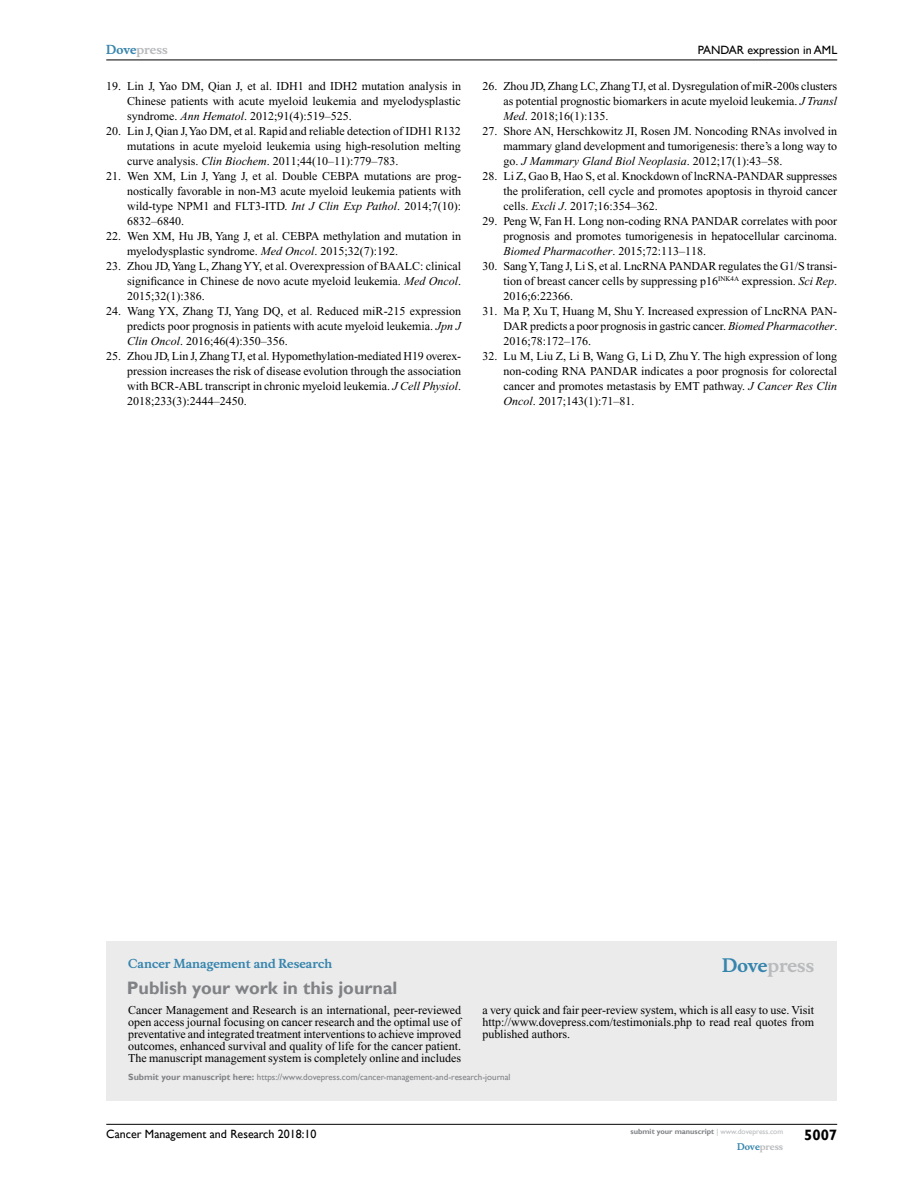
<style>
.page{position:relative;width:918px;height:1188px;background:#fff}
.page>*{position:absolute;margin:0;border:0;box-sizing:border-box;transform-origin:0 0}
.t1{font:700 18px "Gill Sans";color:#808285}
.t2{font:700 18px "Musee";color:#b8babc}
.t3{font:700 15px "Gill Sans";color:#000}
.t4{font:12px/15px "Times New Roman";color:#000;text-align:justify}
.t5{font:12px "Gill Sans";color:#000}
.t6{font:700 12px "Musee";color:#3785ad}
.t7{font:700 12px "Musee";color:#b8babc}
.t8{font:9px "Gill Sans";color:#808285}
.t9{font:700 9px "Musee";color:#b8babc}
.t10{font:700 7.5px "Gill Sans";color:#808285}
.s1{color:#3785ad}
.s2{font-style:italic}
.s3{font-weight:700}
.s4{font-weight:400;color:#b8babc}
</style>
<div class="page">
<div style="left:106px;top:941px;width:731px;height:159px;background:#ebebec"></div>
<hr style="left:106px;top:1124px;width:731px;height:1px;background:#000">
<hr style="left:106px;top:60px;width:731px;height:1px;background:#000">
<p class="t7" style="left:106px;top:43px;width:63px"><span class="s1">Dove</span>press</p>
<p class="t4" style="left:127px;top:79px;width:335px;text-indent:-21px">19. Lin J, Yao DM, Qian J, et al. IDH1 and IDH2 mutation analysis in Chinese patients with acute myeloid leukemia and myelodysplastic syndrome. <span class="s2">Ann Hematol</span>. 2012;91(4):519–525.</p>
<p class="t4" style="left:127px;top:124px;width:335px;text-indent:-21px">20. Lin J, Qian J, Yao DM, et al. Rapid and reliable detection of IDH1 R132 mutations in acute myeloid leukemia using high-resolution melting curve analysis. <span class="s2">Clin Biochem</span>. 2011;44(10–11):779–783.</p>
<p class="t4" style="left:127px;top:169px;width:336px;text-indent:-21px">21. Wen XM, Lin J, Yang J, et al. Double CEBPA mutations are prog&shy;nostically favorable in non-M3 acute myeloid leukemia patients with wild-type NPM1 and FLT3-ITD. <span class="s2">Int J Clin Exp Pathol</span>. 2014;7(10):<br>6832–6840.</p>
<p class="t4" style="left:127px;top:229px;width:335px;text-indent:-21px">22. Wen XM, Hu JB, Yang J, et al. CEBPA methylation and mutation in myelodysplastic syndrome. <span class="s2">Med Oncol</span>. 2015;32(7):192.</p>
<p class="t4" style="left:127px;top:259px;width:335px;text-indent:-21px">23. Zhou JD, Yang L, Zhang YY, et al. Overexpression of BAALC: clinical significance in Chinese de novo acute myeloid leukemia. <span class="s2">Med Oncol</span>.<br>2015;32(1):386.</p>
<p class="t4" style="left:127px;top:304px;width:335px;text-indent:-21px">24. Wang YX, Zhang TJ, Yang DQ, et al. Reduced miR-215 expression predicts poor prognosis in patients with acute myeloid leukemia. <span class="s2">Jpn J Clin Oncol</span>. 2016;46(4):350–356.</p>
<p class="t4" style="left:127px;top:349px;width:335px;text-indent:-21px">25. Zhou JD, Lin J, Zhang TJ, et al. Hypomethylation-mediated H19 overex&shy;pression increases the risk of disease evolution through the association with BCR-ABL transcript in chronic myeloid leukemia. <span class="s2">J Cell Physiol</span>.<br>2018;233(3):2444–2450.</p>
<p class="t5" style="left:698px;top:43px;width:140px">PAN DAR expression in AML</p>
<p class="t4" style="left:503px;top:79px;width:335px;text-indent:-21px">26. Zhou JD, Zhang LC, Zhang TJ, et al. Dysregulation of miR-200s clusters as potential prognostic biomarkers in acute myeloid leukemia. <span class="s2">J Transl Med</span>. 2018;16(1):135.</p>
<p class="t4" style="left:503px;top:124px;width:335px;text-indent:-21px">27. Shore AN, Herschkowitz JI, Rosen JM. Noncoding RNAs involved in mammary gland development and tumorigenesis: there’s a long way to go. <span class="s2">J Mammary Gland Biol Neoplasia</span>. 2012;17(1):43–58.</p>
<p class="t4" style="left:503px;top:169px;width:335px;text-indent:-21px">28. Li Z, Gao B, Hao S, et al. Knockdown of lncRNA-PANDAR suppresses the proliferation, cell cycle and promotes apoptosis in thyroid cancer cells. <span class="s2">Excli J</span>. 2017;16:354–362.</p>
<p class="t4" style="left:503px;top:214px;width:335px;text-indent:-21px">29. Peng W, Fan H. Long non-coding RNA PANDAR correlates with poor prognosis and promotes tumorigenesis in hepatocellular carcinoma.<br><span class="s2">Biomed Pharmacother</span>. 2015;72:113–118.</p>
<p class="t4" style="left:503px;top:259px;width:335px;text-indent:-21px">30. Sang Y, Tang J, Li S, et al. LncRNA PANDAR regulates the G1/S transi&shy;tion of breast cancer cells by suppressing p16<sup>INK4A</sup> expression. <span class="s2">Sci Rep</span>.<br>2016;6:22366.</p>
<p class="t4" style="left:503px;top:304px;width:336px;text-indent:-21px">31. Ma P, Xu T, Huang M, Shu Y. Increased expression of LncRNA PAN-DAR predicts a poor prognosis in gastric cancer. <span class="s2">Biomed Pharmacother</span>.<br>2016;78:172–176.</p>
<p class="t4" style="left:503px;top:349px;width:335px;text-indent:-21px">32. Lu M, Liu Z, Li B, Wang G, Li D, Zhu Y. The high expression of long non-coding RNA PANDAR indicates a poor prognosis for colorectal cancer and promotes metastasis by EMT pathway. <span class="s2">J Cancer Res Clin Oncol</span>. 2017;143(1):71–81.</p>
<p class="t6" style="left:128px;top:956px;width:206px">Cancer Management and Research</p>
<h1 class="t1" style="left:127px;top:977px;width:272px">Publish your work in this journal</h1>
<h1 class="t2" style="left:722px;top:955px;width:94px"><span class="s1">Dove</span>press</h1>
<p class="t4" style="left:128px;top:1004px;width:334px;line-height:12px">Cancer Management and Research is an international, peer-reviewed open access journal focusing on cancer research and the optimal use of preventative and integrated treatment interventions to achieve improved outcomes, enhanced survival and quality of life for the cancer patient.<br>The manuscript management system is completely online and includes</p>
<p class="t4" style="left:482px;top:1004px;width:333px;line-height:12px">a very quick and fair peer-review system, which is all easy to use. Visit http://www.dovepress.com/testimonials.php to read real quotes from published authors.</p>
<p class="t8" style="left:128px;top:1072px;width:384px"><span class="s3">Submit your manuscript here:</span> https://www.dovepress.com/cancer-management-and-research-journal</p>
<p class="t5" style="left:106px;top:1127px;width:212px">Cancer Management and Research 2018:10</p>
<p class="t10" style="left:631px;top:1127px;width:154px">submit your manuscript <span class="s4">| www.dovepress.com</span></p>
<p class="t9" style="left:737px;top:1141px;width:48px"><span class="s1">Dove</span>press</p>
<p class="t3" style="left:804px;top:1126px;width:35px">5007</p>
</div>
